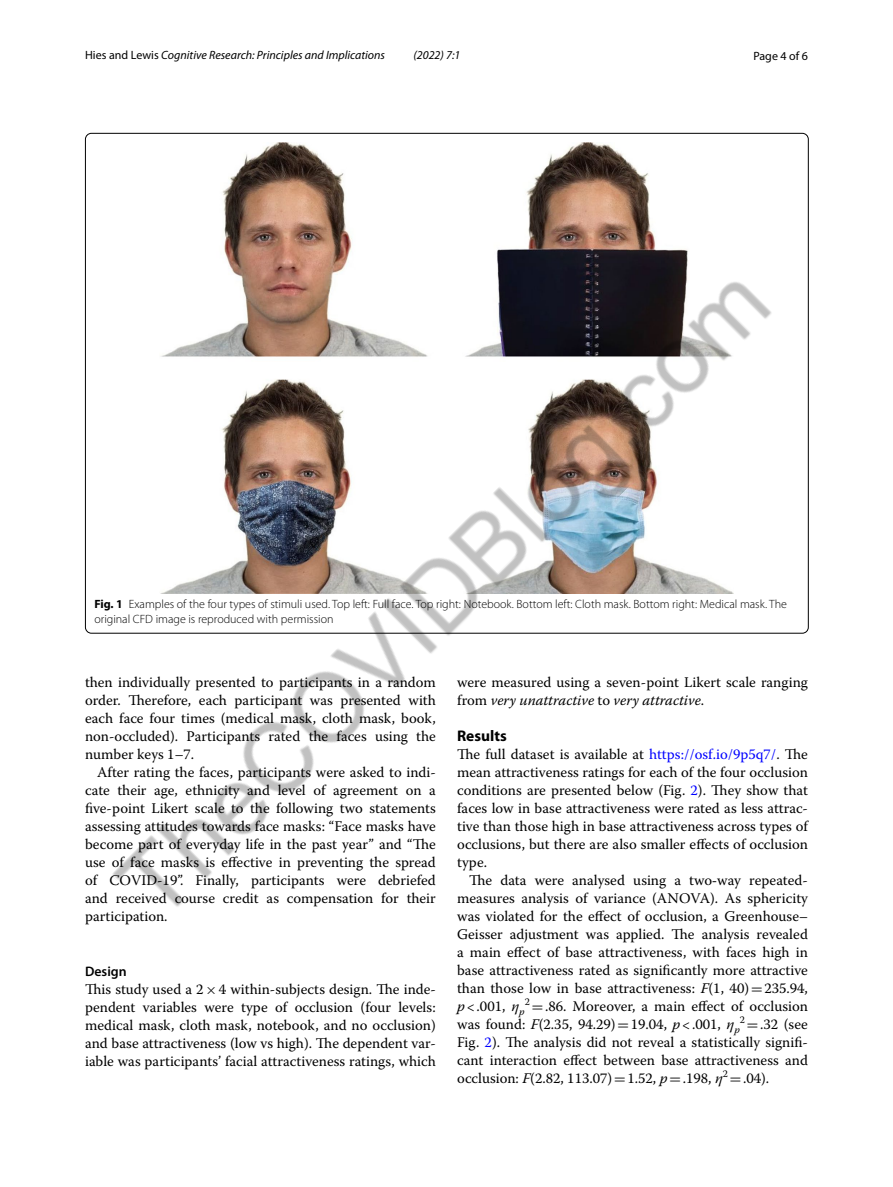
<style>
.page{position:relative;width:893px;height:1187px;background:#fff}
.page>*{position:absolute;margin:0;border:0;box-sizing:border-box;transform-origin:0 0}
.t1{font:700 15.45px "Myriad Pro";color:#000}
.t2{font:14.7px/18px "Warnock Pro";color:#000;text-align:justify}
.t3{font:600 13.8px "Myriad Pro";color:#000}
.t4{font:300 12px/15px "Myriad Pro";color:#000}
.t5{font:italic 12px "Myriad Pro";color:#000}
.t6{font:12px "Myriad Pro";color:#000}
.s1{font-style:normal}
.s2{font-weight:700}
.s3{font-family:"MTSY"}
.s4{font-style:italic}
.s5{color:#00f}
.s6{font-family:"STIX Math"}
</style>
<div class="page">
<img style="left:222px;top:142px;width:434px;height:105px">
<img style="left:100px;top:247px;width:692px;height:660px">
<p class="t5" style="left:85px;top:48px;width:302px"><span class="s1">Hies and Lewis</span> Cognitive Research: Principles and Implications</p>
<p class="t5" style="left:413px;top:48px;width:48px">(2022) 7:1</p>
<p class="t6" style="left:753px;top:48px;width:56px">Page 4 of 6</p>
<p class="t4" style="left:94px;top:597px;width:694px"><span class="s2">Fig. 1</span> Examples of the four types of stimuli used. Top left: Full face. Top right: Notebook. Bottom left: Cloth mask. Bottom right: Medical mask. The original CFD image is reproduced with permission</p>
<p class="t2" style="left:85px;top:672px;width:352px">then individually presented to participants in a random order. Therefore, each participant was presented with each face four times (medical mask, cloth mask, book, non-occluded). Participants rated the faces using the number keys 1–7.</p>
<p class="t2" style="left:85px;top:762px;width:352px;text-indent:12px">After rating the faces, participants were asked to indi&shy;cate their age, ethnicity and level of agreement on a five-point Likert scale to the following two statements assessing attitudes towards face masks: “Face masks have become part of everyday life in the past year” and “The use of face masks is effective in preventing the spread of COVID-19”. Finally, participants were debriefed and received course credit as compensation for their participation.</p>
<p class="t3" style="left:85px;top:962px;width:43px">Design</p>
<p class="t2" style="left:85px;top:979px;width:352px">This study used a 2<span class="s3">×</span>4 within-subjects design. The inde&shy;pendent variables were type of occlusion (four levels: medical mask, cloth mask, notebook, and no occlusion) and base attractiveness (low vs high). The dependent var&shy;iable was participants’ facial attractiveness ratings, which</p>
<p class="t2" style="left:457px;top:672px;width:352px">were measured using a seven-point Likert scale ranging from <span class="s4">very unattractive</span> to <span class="s4">very attractive</span>.</p>
<p class="t1" style="left:457px;top:725px;width:51px">Results</p>
<p class="t2" style="left:457px;top:744px;width:352px">The full dataset is available at <span class="s5">https://osf.io/9p5q7/</span>. The mean attractiveness ratings for each of the four occlusion conditions are presented below (Fig. <span class="s5">2</span>). They show that faces low in base attractiveness were rated as less attrac&shy;tive than those high in base attractiveness across types of occlusions, but there are also smaller effects of occlusion type.</p>
<p class="t2" style="left:457px;top:870px;width:352px;text-indent:12px">The data were analysed using a two<span class="s6">‐</span>way repeated&shy;measures analysis of variance (ANOVA). As sphericity was violated for the effect of occlusion, a Greenhouse– Geisser adjustment was applied. The analysis revealed a main effect of base attractiveness, with faces high in base attractiveness rated as significantly more attractive than those low in base attractiveness: <span class="s4">F</span>(1, 40)<span class="s3">=</span>235.94, <span class="s4">p</span>&lt;.001, <span class="s4">η</span><sub>p</sub><sup>2</sup> <span class="s3">=</span>.86. Moreover, a main effect of occlusion was found: <span class="s4">F</span>(2.35, 94.29)<span class="s3">=</span>19.04, <span class="s4">p</span>&lt;.001, <span class="s4">η</span><sub>p</sub><sup>2</sup> <span class="s3">=</span>.32 (see Fig. <span class="s5">2</span>). The analysis did not reveal a statistically signifi&shy;cant interaction effect between base attractiveness and occlusion: <span class="s4">F</span>(2.82, 113.07)<span class="s3">=</span>1.52, <span class="s4">p</span><span class="s3">=</span>.198, <span class="s4">η</span><sup>2</sup> <span class="s3">=</span>.04).</p>
</div>
